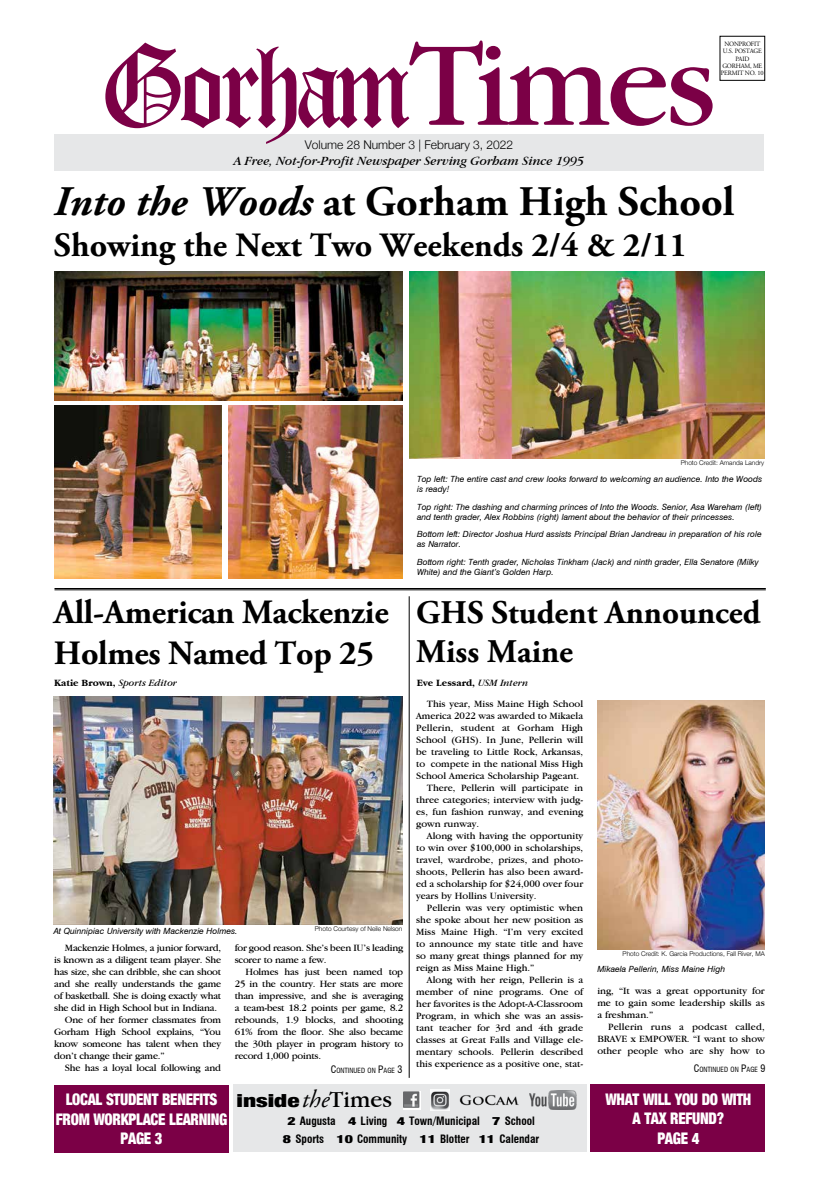
<style>
.page{position:relative;width:819px;height:1188px;background:#fff}
.page>*{position:absolute;margin:0;border:0;box-sizing:border-box;transform-origin:0 0}
.t1{font:700 42px "Adobe Garamond Pro";color:#000}
.t2{font:700 34px/40.8px "Adobe Garamond Pro";letter-spacing:-.01em;color:#000}
.t3{font:700 33px/39.6px "Adobe Garamond Pro";color:#000}
.t4{font:900 condensed 18px "Helvetica Neue";color:#000;scale:1.4 1}
.t5{font:900 condensed 16px/19.2px "Helvetica Neue";letter-spacing:-.02em;color:#fff;text-align:center;scale:.92 1}
.t6{font:italic 13px "Garamond IT Cby BT";color:#000}
.t7{font:300 12px "Helvetica Neue";color:#000}
.t8{font:700 condensed 11.3px/18px "Swiss 721 BT";color:#000;text-align:center}
.t9{font:10px/12px "Garamond IT Cby BT";color:#000;text-align:justify}
.t10{font:10px/12px "Garamond IT Cby BT";letter-spacing:-.02em;color:#000}
.t11{font:italic 10px "Garamond IT Cby BT";color:#000}
.t12{font:700 10px "Garamond IT Cby BT";color:#000}
.t13{font:italic 8.5px/10.2px "Swiss 721 BT";color:#000}
.t14{font:condensed 7px "Swiss 721 BT";color:#000}
.t15{font:6.6px/7.4px "Adobe Garamond Pro";letter-spacing:-.03em;color:#000;text-align:center}
.t16{font:300 6.5px "Helvetica Neue";color:#000}
.s1{font-style:italic}
.s2{font-weight:700;font-style:normal}
.s3{font-size:10px}
.s4{font-weight:400;font-style:italic}
.s5{font-family:"Adobe Garamond Pro";font-weight:400;font-style:italic;font-stretch:normal;font-size:24.8px}
.s6{font-family:"Garamond IT Cby BT";font-weight:400;font-stretch:normal;font-size:23.7px}
.s7{font-family:"Helvetica Neue";font-weight:900}
</style>
<div class="page">
<div style="left:54px;top:134px;width:710px;height:37px;background:#e6e7e8"></div>
<div style="left:233px;top:1085px;width:354px;height:67px;background:#e6e7e8"></div>
<img style="left:403px;top:1092px;width:17px;height:18px">
<img style="left:529px;top:1091px;width:48px;height:18px">
<img style="left:430px;top:1090px;width:19px;height:21px">
<img style="left:459px;top:1095px;width:60px;height:11px">
<div style="left:591px;top:1085px;width:174px;height:67px;background:#7b0046"></div>
<svg style="left:105px;top:41px;width:608px;height:103px"></svg>
<hr style="left:409px;top:596px;width:1px;height:482px;background:#000">
<hr style="left:54px;top:588px;width:712px;height:1px;background:#000">
<hr style="left:54px;top:590px;width:712px;height:1px;background:#000">
<div style="left:54px;top:1085px;width:174px;height:67px;background:#7b0046"></div>
<img style="left:54px;top:271px;width:349px;height:129px">
<img style="left:54px;top:406px;width:168px;height:173px">
<img style="left:229px;top:406px;width:174px;height:173px">
<img style="left:410px;top:271px;width:354px;height:188px">
<img style="left:54px;top:696px;width:349px;height:228px">
<img style="left:597px;top:700px;width:168px;height:250px">
<p class="t7" style="left:305px;top:135px;width:210px">Volume 28 Number 3 | February 3, 2022</p>
<h3 class="t6" style="left:234px;top:153px;width:352px">A Free, Not-for-Profit Newspaper Serving Gorham Since 1995</h3>
<p class="t15" style="left:721px;top:40px;width:44px">NONPROFIT<br>U.S. POSTAGE<br>PAID<br>GORHAM, ME<br>PERMIT NO. 10</p>
<h1 class="t1" style="left:54px;top:178px;width:682px"><span class="s1">Into the Woods</span> at Gorham High School</h1>
<h2 class="t2" style="left:54px;top:226px;width:635px">Showing the Next Two Weekends 2/4 &amp; 2/11</h2>
<p class="t16" style="left:681px;top:458px;width:85px">Photo Credit: Amanda Landry</p>
<h2 class="t2" style="left:54px;top:593px;width:336px">All-American Mackenzie<br>Holmes Named Top 25</h2>
<p class="t11" style="left:54px;top:677px;width:125px"><span class="s2">Katie Brown,</span> Sports Editor</p>
<p class="t13" style="left:54px;top:926px;width:185px">At Quinnipiac University with Mackenzie Holmes.</p>
<p class="t16" style="left:315px;top:923px;width:89px">Photo Courtesy of Neile Nelson</p>
<p class="t10" style="left:65px;top:942px;width:158px">Mackenzie Holmes, a junior forward,</p>
<p class="t10" style="left:54px;top:954px;width:169px">is known as a diligent team player. She</p>
<p class="t10" style="left:54px;top:966px;width:169px">has size, she can dribble, she can shoot</p>
<p class="t10" style="left:54px;top:978px;width:169px">and she really understands the game</p>
<p class="t10" style="left:54px;top:990px;width:169px">of basketball. She is doing exactly what</p>
<p class="t10" style="left:54px;top:1002px;width:165px">she did in High School but in Indiana.</p>
<p class="t10" style="left:65px;top:1014px;width:158px">One of her former classmates from</p>
<p class="t10" style="left:54px;top:1026px;width:169px">Gorham High School explains, “You</p>
<p class="t10" style="left:54px;top:1038px;width:169px">know someone has talent when they</p>
<p class="t10" style="left:54px;top:1050px;width:112px">don’t change their game.”</p>
<p class="t10" style="left:65px;top:1062px;width:158px">She has a loyal local following and</p>
<p class="t10" style="left:235px;top:942px;width:170px">for good reason. She’s been IU’s leading scorer to name a few.</p>
<p class="t9" style="left:235px;top:966px;width:170px;text-indent:11px">Holmes has just been named top 25 in the country. Her stats are more than impressive, and she is averaging a team-best 18.2 points per game, 8.2 rebounds, 1.9 blocks, and shooting 61% from the floor. She also became the 30th player in program history to record 1,000 points.</p>
<p class="t14" style="left:331px;top:1066px;width:73px"><span class="s3">C</span>ONTINUED ON <span class="s3">P</span>AGE <span class="s3">3</span></p>
<p class="t13" style="left:417px;top:474px;width:347px">Top left: The entire cast and crew looks forward to welcoming an audience. Into the Woods is ready!</p>
<p class="t13" style="left:417px;top:501px;width:347px">Top right: The dashing and charming princes of Into the Woods. Senior, Asa Wareham (left) and tenth grader, Alex Robbins (right) lament about the behavior of their princesses.</p>
<p class="t13" style="left:417px;top:529px;width:346px">Bottom left: Director Joshua Hurd assists Principal Brian Jandreau in preparation of his role as Narrator.</p>
<p class="t13" style="left:417px;top:557px;width:343px">Bottom right: Tenth grader, Nicholas Tinkham (Jack) and ninth grader, Ella Senatore (Milky<br>White) and the Giant’s Golden Harp.</p>
<h3 class="t3" style="left:416px;top:593px;width:346px">GHS Student Announced<br>Miss Maine</h3>
<p class="t12" style="left:417px;top:677px;width:113px">Eve Lessard, <span class="s4">USM Intern</span></p>
<p class="t9" style="left:427px;top:698px;width:158px">This year, Miss Maine High School</p>
<p class="t9" style="left:416px;top:710px;width:169px">America 2022 was awarded to Mikaela</p>
<p class="t9" style="left:416px;top:722px;width:168px">Pellerin, student at Gorham High</p>
<p class="t9" style="left:416px;top:734px;width:169px">School (GHS). In June, Pellerin will</p>
<p class="t9" style="left:416px;top:746px;width:169px">be traveling to Little Rock, Arkansas,</p>
<p class="t9" style="left:416px;top:758px;width:169px">to compete in the national Miss High</p>
<p class="t9" style="left:416px;top:770px;width:165px">School America Scholarship Pageant.</p>
<p class="t9" style="left:427px;top:782px;width:158px">There, Pellerin will participate in</p>
<p class="t9" style="left:416px;top:794px;width:169px">three categories; interview with judg-</p>
<p class="t9" style="left:416px;top:806px;width:169px">es, fun fashion runway, and evening</p>
<p class="t9" style="left:416px;top:818px;width:64px">gown runway.</p>
<p class="t9" style="left:427px;top:830px;width:158px">Along with having the opportunity</p>
<p class="t9" style="left:416px;top:842px;width:169px">to win over $100,000 in scholarships,</p>
<p class="t9" style="left:416px;top:854px;width:169px">travel, wardrobe, prizes, and photo-</p>
<p class="t9" style="left:416px;top:866px;width:169px">shoots, Pellerin has also been award-</p>
<p class="t9" style="left:416px;top:878px;width:169px">ed a scholarship for $24,000 over four</p>
<p class="t9" style="left:416px;top:890px;width:122px">years by Hollins University.</p>
<p class="t9" style="left:427px;top:902px;width:158px">Pellerin was very optimistic when</p>
<p class="t9" style="left:416px;top:914px;width:169px">she spoke about her new position as</p>
<p class="t9" style="left:416px;top:926px;width:169px">Miss Maine High. “I’m very excited</p>
<p class="t9" style="left:416px;top:938px;width:169px">to announce my state title and have</p>
<p class="t9" style="left:416px;top:950px;width:169px">so many great things planned for my</p>
<p class="t9" style="left:416px;top:962px;width:120px">reign as Miss Maine High.”</p>
<p class="t9" style="left:427px;top:974px;width:158px">Along with her reign, Pellerin is a</p>
<p class="t9" style="left:416px;top:986px;width:169px">member of nine programs. One of</p>
<p class="t9" style="left:416px;top:998px;width:169px">her favorites is the Adopt-A-Classroom</p>
<p class="t9" style="left:416px;top:1010px;width:169px">Program, in which she was an assis-</p>
<p class="t9" style="left:416px;top:1022px;width:169px">tant teacher for 3rd and 4th grade</p>
<p class="t9" style="left:416px;top:1034px;width:169px">classes at Great Falls and Village ele-</p>
<p class="t9" style="left:416px;top:1046px;width:169px">mentary schools. Pellerin described</p>
<p class="t9" style="left:416px;top:1058px;width:169px">this experience as a positive one, stat-</p>
<p class="t16" style="left:623px;top:949px;width:144px">Photo Credit: K. Garcia Productions, Fall River, MA</p>
<p class="t13" style="left:597px;top:964px;width:129px">Mikaela Pellerin, Miss Maine High</p>
<p class="t9" style="left:597px;top:984px;width:169px">ing, “It was a great opportunity for me to gain some leadership skills as a freshman.”</p>
<p class="t9" style="left:597px;top:1020px;width:169px;text-indent:11px">Pellerin runs a podcast called, BRAVE x EMPOWER. “I want to show other people who are shy how to</p>
<p class="t14" style="left:694px;top:1065px;width:73px"><span class="s3">C</span>ONTINUED ON <span class="s3">P</span>AGE <span class="s3">9</span></p>
<h3 class="t5" style="left:56px;top:1089px;width:188px">LOCAL STUDENT BENEFITS<br>FROM WORKPLACE LEARNING<br>PAGE 3</h3>
<h3 class="t4" style="left:237px;top:1085px;width:113px">inside<span class="s5">the</span><span class="s6">Times</span></h3>
<p class="t8" style="left:283px;top:1112px;width:258px"><span class="s7">2</span> Augusta <span class="s7">4</span> Living <span class="s7">4</span> Town/Municipal <span class="s7">7</span> School<br><span class="s7">8</span> Sports <span class="s7">10</span> Community <span class="s7">11</span> Blotter <span class="s7">11</span> Calendar</p>
<h3 class="t5" style="left:605px;top:1089px;width:160px">WHAT WILL YOU DO WITH<br>A TAX REFUND?<br>PAGE 4</h3>
</div>
